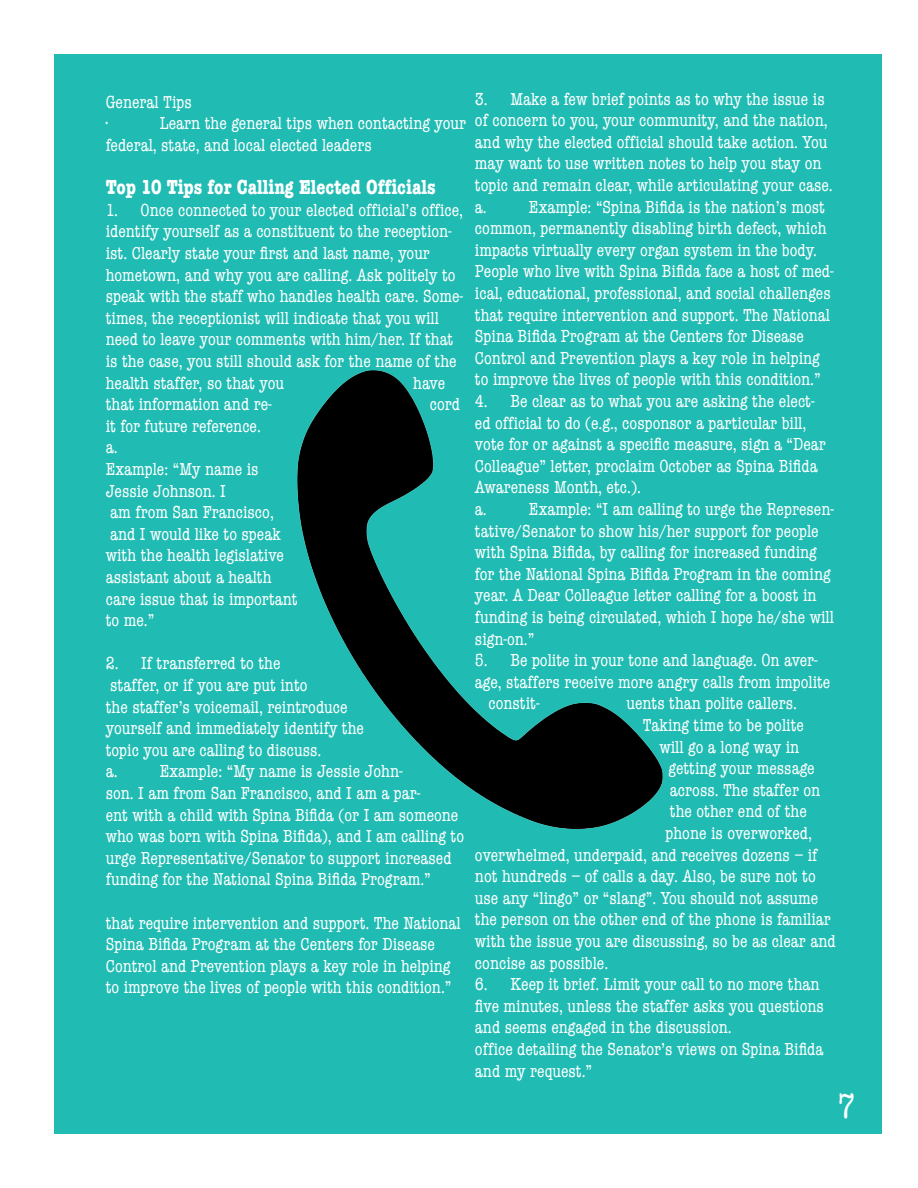
<style>
.page{position:relative;width:918px;height:1188px;background:#fff}
.page>*{position:absolute;margin:0;border:0;box-sizing:border-box;transform-origin:0 0}
.t1{font:condensed 36px "American Typewriter";color:#fff}
.t2{font:700 condensed 21px "American Typewriter";color:#fff}
.t3{font:condensed 18px/21.6px "American Typewriter";color:#fff}
</style>
<div class="page">
<div style="left:54px;top:54px;width:828px;height:1080px;background:#20bcb3"></div>
<img style="left:297px;top:370px;width:366px;height:459px">
<p class="t3" style="left:106px;top:90px;width:88px">General Tips</p>
<p class="t3" style="left:106px;top:112px;width:3px">·</p>
<p class="t3" style="left:106px;top:112px;width:362px;text-indent:54px">Learn the general tips when contacting your federal, state, and local elected leaders</p>
<p class="t2" style="left:106px;top:170px;width:331px">Top 10 Tips for Calling Elected Officials</p>
<p class="t3" style="left:106px;top:198px;width:359px">1. Once connected to your elected official’s office, identify yourself as a constituent to the reception&shy;ist. Clearly state your first and last name, your hometown, and why you are calling. Ask politely to speak with the staff who handles health care. Some&shy;times, the receptionist will indicate that you will need to leave your comments with him/her. If that is the case, you still should ask for the name of the health staffer, so that you</p>
<p class="t3" style="left:413px;top:371px;width:33px">have</p>
<p class="t3" style="left:106px;top:393px;width:168px">that information and re-</p>
<p class="t3" style="left:430px;top:393px;width:32px">cord</p>
<p class="t3" style="left:106px;top:414px;width:157px">it for future reference.</p>
<p class="t3" style="left:106px;top:436px;width:13px">a.</p>
<p class="t3" style="left:106px;top:458px;width:154px">Example: “My name is</p>
<p class="t3" style="left:106px;top:479px;width:122px">Jessie Johnson. I</p>
<p class="t3" style="left:110px;top:501px;width:165px">am from San Francisco,</p>
<p class="t3" style="left:110px;top:522px;width:172px">and I would like to speak</p>
<p class="t3" style="left:106px;top:544px;width:180px">with the health legislative</p>
<p class="t3" style="left:106px;top:566px;width:167px">assistant about a health</p>
<p class="t3" style="left:106px;top:587px;width:194px">care issue that is important</p>
<p class="t3" style="left:106px;top:609px;width:50px">to me.”</p>
<p class="t3" style="left:106px;top:652px;width:176px">2. If transferred to the</p>
<p class="t3" style="left:106px;top:674px;width:260px">staffer, or if you are put into<br>the staffer’s voicemail, reintroduce yourself and immediately identify the topic you are calling to discuss.</p>
<p class="t3" style="left:106px;top:760px;width:360px">a. Example: “My name is Jessie John-<br>son. I am from San Francisco, and I am a par-<br>ent with a child with Spina Bifida (or I am someone who was born with Spina Bifida), and I am calling to urge Representative/Senator to support increased funding for the National Spina Bifida Program.”</p>
<p class="t3" style="left:106px;top:911px;width:357px">that require intervention and support. The National Spina Bifida Program at the Centers for Disease Control and Prevention plays a key role in helping to improve the lives of people with this condition.”</p>
<p class="t3" style="left:475px;top:87px;width:359px">3. Make a few brief points as to why the issue is of concern to you, your community, and the nation, and why the elected official should take action. You may want to use written notes to help you stay on topic and remain clear, while articulating your case.</p>
<p class="t3" style="left:475px;top:195px;width:360px">a. Example: “Spina Bifida is the nation’s most common, permanently disabling birth defect, which impacts virtually every organ system in the body.<br>People who live with Spina Bifida face a host of med&shy;ical, educational, professional, and social challenges that require intervention and support. The National Spina Bifida Program at the Centers for Disease Control and Prevention plays a key role in helping to improve the lives of people with this condition.”</p>
<p class="t3" style="left:475px;top:390px;width:353px">4. Be clear as to what you are asking the elect&shy;ed official to do (e.g., cosponsor a particular bill, vote for or against a specific measure, sign a “Dear Colleague” letter, proclaim October as Spina Bifida Awareness Month, etc.).</p>
<p class="t3" style="left:475px;top:498px;width:361px">a. Example: “I am calling to urge the Represen&shy;tative/Senator to show his/her support for people with Spina Bifida, by calling for increased funding for the National Spina Bifida Program in the coming year. A Dear Colleague letter calling for a boost in funding is being circulated, which I hope he/she will sign-on.”</p>
<p class="t3" style="left:475px;top:649px;width:344px">5. Be polite in your tone and language. On aver-</p>
<p class="t3" style="left:475px;top:670px;width:357px">age, staffers receive more angry calls from impolite</p>
<p class="t3" style="left:488px;top:692px;width:53px">constit-</p>
<p class="t3" style="left:626px;top:692px;width:172px">uents than polite callers.</p>
<p class="t3" style="left:643px;top:714px;width:162px">Taking time to be polite</p>
<p class="t3" style="left:659px;top:735px;width:141px">will go a long way in</p>
<p class="t3" style="left:668px;top:757px;width:148px">getting your message</p>
<p class="t3" style="left:670px;top:778px;width:152px">across. The staffer on</p>
<p class="t3" style="left:670px;top:800px;width:138px">the other end of the</p>
<p class="t3" style="left:665px;top:822px;width:148px">phone is overworked,</p>
<p class="t3" style="left:475px;top:843px;width:344px">overwhelmed, underpaid, and receives dozens – if</p>
<p class="t3" style="left:475px;top:865px;width:342px">not hundreds – of calls a day. Also, be sure not to</p>
<p class="t3" style="left:475px;top:886px;width:345px">use any “lingo” or “slang”. You should not assume</p>
<p class="t3" style="left:475px;top:908px;width:358px">the person on the other end of the phone is familiar</p>
<p class="t3" style="left:475px;top:930px;width:362px">with the issue you are discussing, so be as clear and</p>
<p class="t3" style="left:475px;top:951px;width:135px">concise as possible.</p>
<p class="t3" style="left:475px;top:973px;width:350px">6. Keep it brief. Limit your call to no more than five minutes, unless the staffer asks you questions and seems engaged in the discussion.</p>
<p class="t3" style="left:475px;top:1038px;width:350px">office detailing the Senator’s views on Spina Bifida and my request.”</p>
<p class="t1" style="left:837px;top:1079px;width:19px">7</p>
</div>
